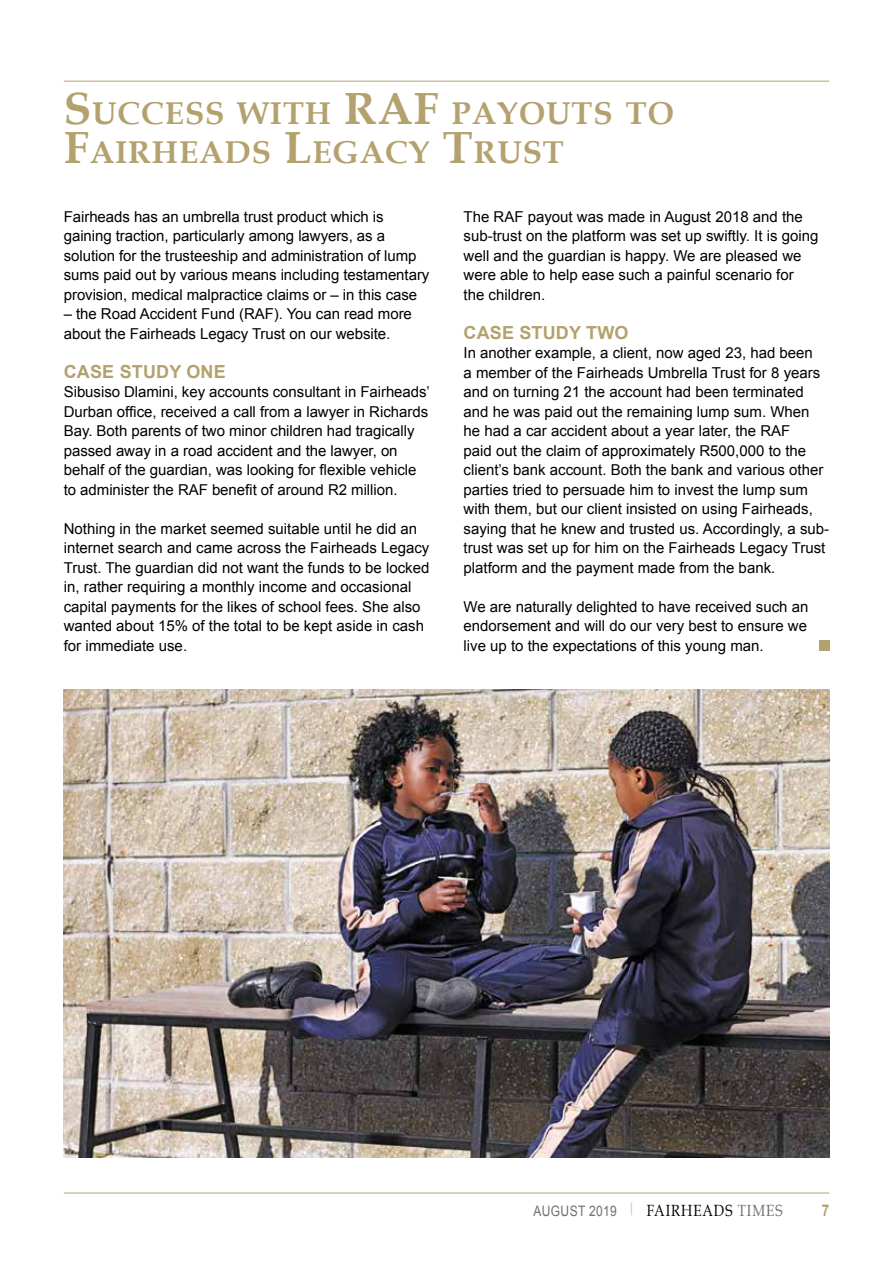
<style>
.page{position:relative;width:893px;height:1263px;background:#fff}
.page>*{position:absolute;margin:0;border:0;box-sizing:border-box;transform-origin:0 0}
.t1{font:700 31.5px/39px "Book Antiqua";letter-spacing:.03em;color:#b3a16e}
.t2{font:700 18px "Arial";letter-spacing:.01em;color:#b3a16e}
.t3{font:700 16.2px "Arial";color:#b3a16e;scale:.83 1}
.t4{font:15px/19.5px "Arial";color:#000}
.t5{font:14.4px "Arial";letter-spacing:.03em;color:#706f6f;scale:.83 1}
.s1{font-size:45px}
.s2{font-family:"Book Antiqua";font-size:16.2px;color:#000}
.s3{font-family:"Book Antiqua";font-size:16.2px}
</style>
<div class="page">
<hr style="left:64px;top:81px;width:765px;height:1px;background:#b3a16e">
<div style="left:819px;top:640px;width:10px;height:11px;background:#b3a16e"></div>
<hr style="left:64px;top:1193px;width:765px;height:1px;background:#b3a16e">
<img style="left:64px;top:690px;width:765px;height:468px">
<h1 class="t1" style="left:64px;top:94px;width:313px"><span class="s1">S</span>UCCESS WITH <span class="s1">RAF</span></h1>
<h1 class="t1" style="left:64px;top:94px;width:612px;text-indent:388px">PAYOUTS TO<br><span class="s1">F</span>AIRHEADS <span class="s1">L</span>EGACY <span class="s1">T</span>RUST</h1>
<p class="t4" style="left:64px;top:207px;width:367px">Fairheads has an umbrella trust product which is gaining traction, particularly among lawyers, as a solution for the trusteeship and administration of lump sums paid out by various means including testamentary provision, medical malpractice claims or – in this case</p>
<p class="t4" style="left:64px;top:304px;width:350px">– the Road Accident Fund (RAF). You can read more about the Fairheads Legacy Trust on our website.</p>
<p class="t2" style="left:64px;top:359px;width:164px">CASE STUDY ONE</p>
<p class="t4" style="left:64px;top:382px;width:368px">Sibusiso Dlamini, key accounts consultant in Fairheads’ Durban office, received a call from a lawyer in Richards Bay. Both parents of two minor children had tragically passed away in a road accident and the lawyer, on behalf of the guardian, was looking for flexible vehicle to administer the RAF benefit of around R2 million.</p>
<p class="t4" style="left:64px;top:519px;width:367px">Nothing in the market seemed suitable until he did an internet search and came across the Fairheads Legacy Trust. The guardian did not want the funds to be locked in, rather requiring a monthly income and occasional capital payments for the likes of school fees. She also wanted about 15% of the total to be kept aside in cash for immediate use.</p>
<p class="t4" style="left:463px;top:207px;width:356px">The RAF payout was made in August 2018 and the sub-trust on the platform was set up swiftly. It is going well and the guardian is happy. We are pleased we were able to help ease such a painful scenario for<br>the children.</p>
<p class="t2" style="left:463px;top:320px;width:167px">CASE STUDY TWO</p>
<p class="t4" style="left:463px;top:343px;width:367px">In another example, a client, now aged 23, had been<br>a member of the Fairheads Umbrella Trust for 8 years and on turning 21 the account had been terminated and he was paid out the remaining lump sum. When he had a car accident about a year later, the RAF<br>paid out the claim of approximately R500,000 to the client’s bank account. Both the bank and various other parties tried to persuade him to invest the lump sum with them, but our client insisted on using Fairheads, saying that he knew and trusted us. Accordingly, a sub&shy;trust was set up for him on the Fairheads Legacy Trust platform and the payment made from the bank.</p>
<p class="t4" style="left:463px;top:597px;width:346px;text-align:justify">We are naturally delighted to have received such an endorsement and will do our very best to ensure we live up to the expectations of this young man.</p>
<p class="t5" style="left:534px;top:1202px;width:301px">AUGUST 2019 <sup>│</sup> <span class="s2">FAIRHEADS</span> <span class="s3">TIMES</span></p>
<p class="t3" style="left:822px;top:1200px;width:11px">7</p>
</div>
